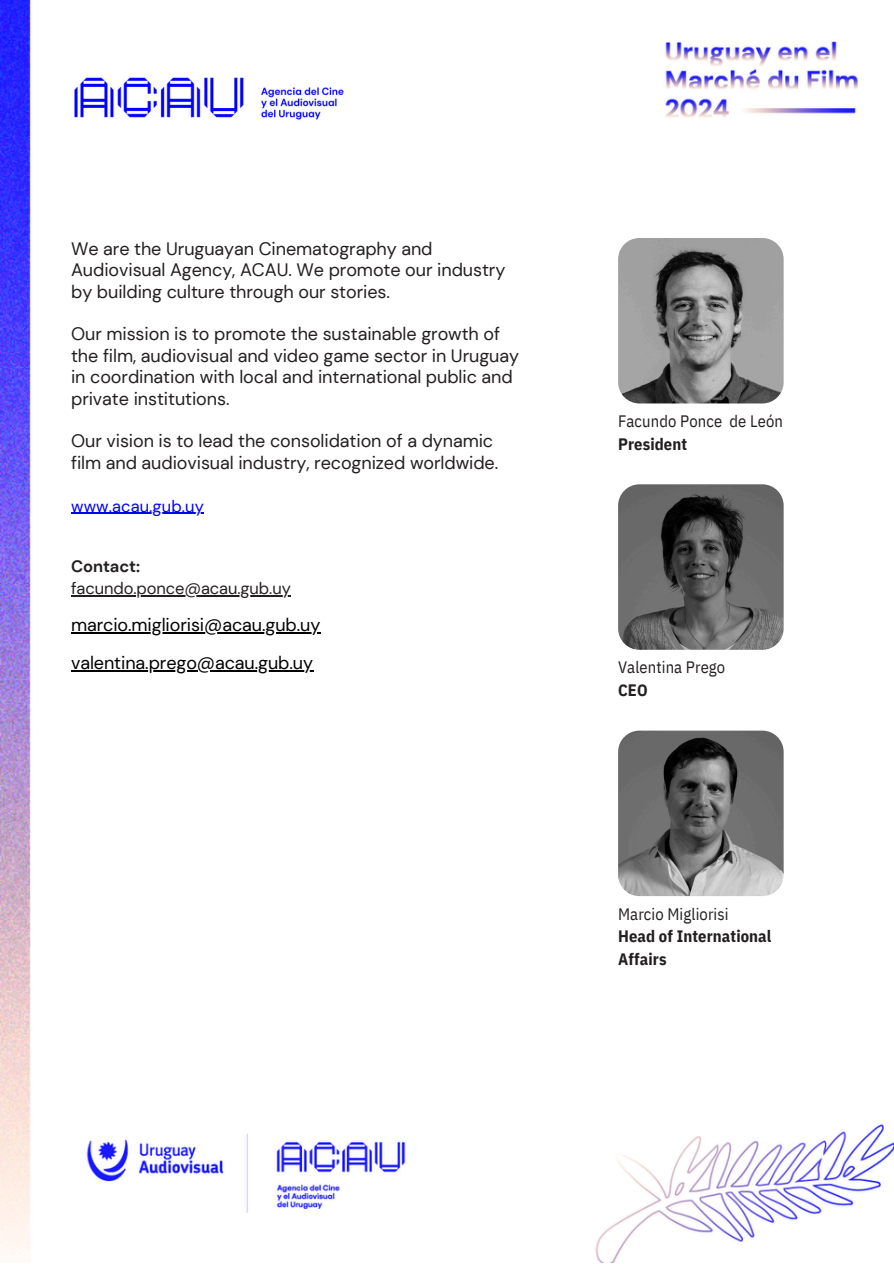
<style>
.page{position:relative;width:894px;height:1264px;background:#fff}
.page>*{position:absolute;margin:0;border:0;box-sizing:border-box;transform-origin:0 0}
.t1{font:18px/21.3px "DM Sans";letter-spacing:-.005em;color:#231f20}
.t2{font:18px "DM Sans";letter-spacing:-.005em;color:#000}
.t3{font:16.5px/22.5px "IBM Plex Sans Cond";letter-spacing:.005em;color:#231f20}
.t4{font:700 16.5px/22.5px "IBM Plex Sans Cond";letter-spacing:.005em;color:#231f20}
.t5{font:16.5px "DM Sans";letter-spacing:-.005em;color:#231f20}
.t6{font:16.5px "DM Sans";letter-spacing:.005em;color:#00f}
.t7{font:700 16.5px "DM Sans";letter-spacing:-.005em;color:#231f20}
.s1{font-weight:700}
.s2{font-weight:400}
</style>
<div class="page">
<img style="left:0;top:1px;width:893px;height:1261px">
<img style="left:618px;top:484px;width:165px;height:165px;border-radius:21px">
<img style="left:618px;top:238px;width:165px;height:165px;border-radius:21px">
<img style="left:618px;top:730px;width:165px;height:166px;border-radius:21px">
<img style="left:56px;top:59px;width:306px;height:78px">
<hr style="left:71px;top:595px;width:220px;height:1px;background:#231f20">
<hr style="left:71px;top:513px;width:133px;height:1px;background:#00f">
<hr style="left:71px;top:670px;width:242px;height:1px;background:#000">
<hr style="left:71px;top:632px;width:249px;height:1px;background:#000">
<h1 class="t1" style="left:71px;top:238px;width:435px">We are the Uruguayan Cinematography and<br>Audiovisual Agency, ACAU. We promote our industry by building culture through our stories.</h1>
<p class="t1" style="left:71px;top:323px;width:449px">Our mission is to promote the sustainable growth of the film, audiovisual and video game sector in Uruguay in coordination with local and international public and private institutions.</p>
<h1 class="t1" style="left:71px;top:430px;width:428px">Our vision is to lead the consolidation of a dynamic film and audiovisual industry, recognized worldwide.</h1>
<p class="t6" style="left:71px;top:495px;width:134px">www.acau.gub.uy</p>
<h1 class="t7" style="left:71px;top:555px;width:70px">Contact:</h1>
<h1 class="t5" style="left:71px;top:578px;width:221px">facundo.ponce@acau.gub.uy</h1>
<p class="t2" style="left:71px;top:613px;width:251px">marcio.migliorisi@acau.gub.uy</p>
<h1 class="t2" style="left:71px;top:651px;width:243px">valentina.prego@acau.gub.uy</h1>
<h1 class="t3" style="left:618px;top:410px;width:166px">Facundo Ponce de León<br><span class="s1">President</span></h1>
<h1 class="t3" style="left:618px;top:656px;width:109px">Valentina Prego<br><span class="s1">CEO</span></h1>
<p class="t4" style="left:618px;top:902px;width:155px"><span class="s2">Marcio Migliorisi<br></span>Head of International<br>Affairs</p>
</div>
